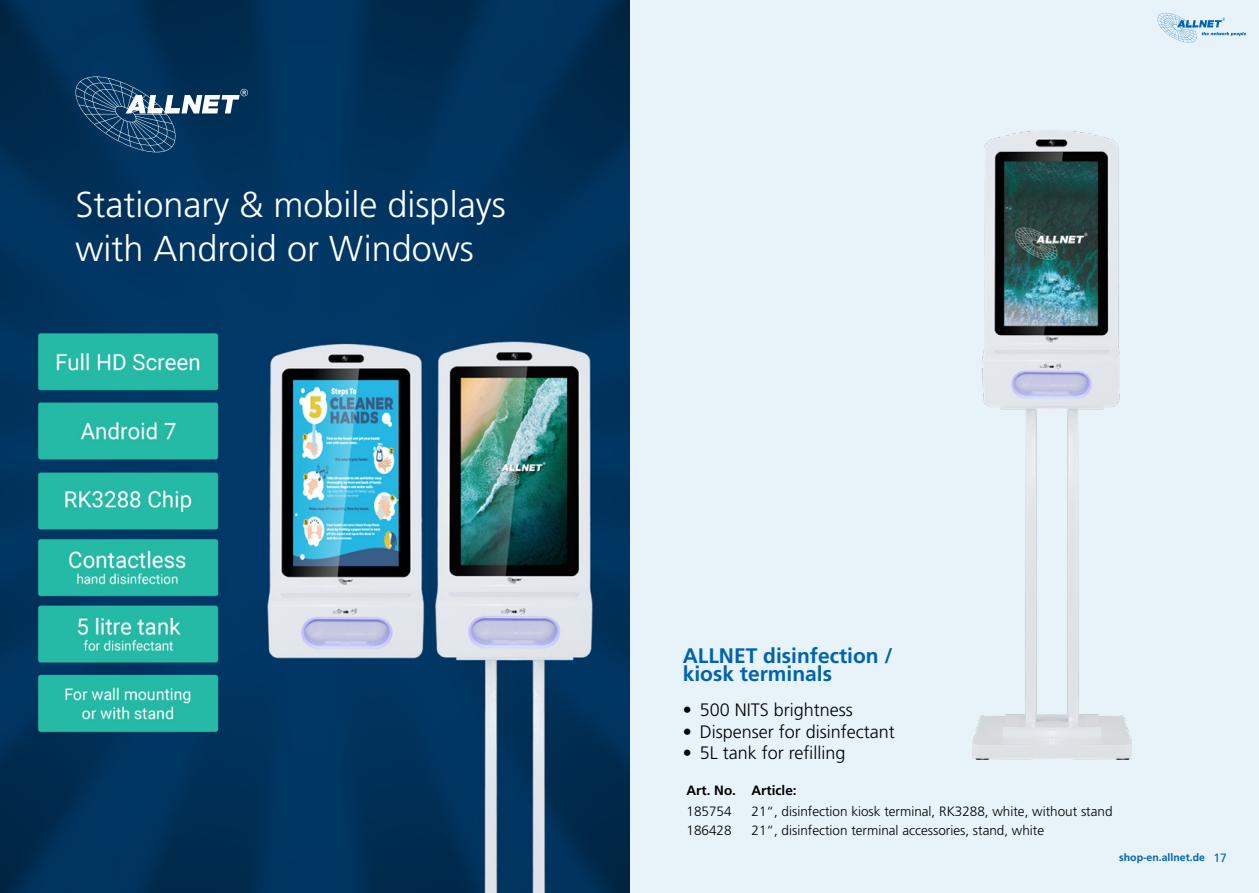
<style>
.page{position:relative;width:1259px;height:893px;background:#e7f2f9}
.page>*{position:absolute;margin:0;border:0;box-sizing:border-box;transform-origin:0 0}
.t1{font:300 36px/43.2px "Frutiger LT Std";color:#fff}
.t2{font:700 21px/18px "Frutiger LT Std";color:#0063af}
.t3{font:300 18px "Frutiger LT Std";color:#000}
.t4{font:300 13.5px "Frutiger LT Std";color:#000}
.t5{font:700 13.5px "Frutiger LT Std";color:#000}
.t6{font:700 10.5px "Frutiger LT Std";color:#0063af}
.s1{font-weight:400;font-size:12px}
</style>
<div class="page">
<svg style="left:1157px;top:13px;width:89px;height:30px"></svg>
<img style="left:972px;top:130px;width:159px;height:629px">
<img style="left:0;top:0;width:629px;height:893px">
<svg style="left:75px;top:76px;width:173px;height:76px"></svg>
<h1 class="t1" style="left:75px;top:184px;width:432px">Stationary &amp; mobile displays with Android or Windows</h1>
<h2 class="t2" style="left:682px;top:647px;width:212px">ALLNET disinfection / kiosk terminals</h2>
<h3 class="t3" style="left:682px;top:700px;width:172px">• 500 NITS brightness</h3>
<h3 class="t3" style="left:682px;top:721px;width:214px">• Dispenser for disinfectant</h3>
<h3 class="t3" style="left:682px;top:743px;width:164px">• 5L tank for refilling</h3>
<p class="t5" style="left:686px;top:782px;width:112px">Art. No. Article:</p>
<p class="t4" style="left:686px;top:804px;width:47px">185754</p>
<p class="t4" style="left:751px;top:804px;width:362px">21“, disinfection kiosk terminal, RK3288, white, without stand</p>
<p class="t4" style="left:686px;top:822px;width:47px">186428</p>
<p class="t4" style="left:751px;top:822px;width:294px">21“, disinfection terminal accessories, stand, white</p>
<p class="t6" style="left:1119px;top:851px;width:109px">shop-en.allnet.de <span class="s1">17</span></p>
</div>
